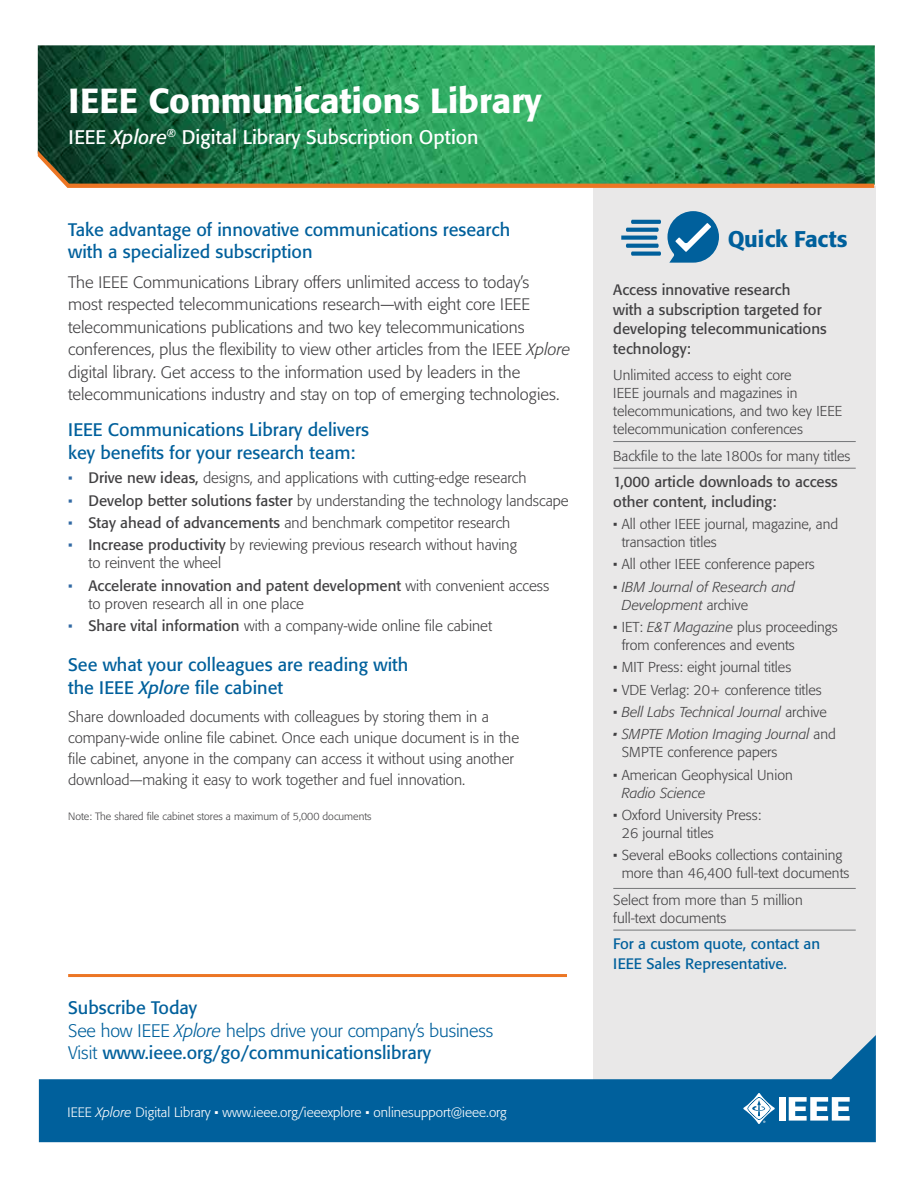
<style>
.page{position:relative;width:918px;height:1188px;background:#fff}
.page>*{position:absolute;margin:0;border:0;box-sizing:border-box;transform-origin:0 0}
.t1{font:500 34.5px "Formata";color:#fff}
.t2{font:500 22.5px "Formata";letter-spacing:-.01em;color:#00609c}
.t3{font:19.5px "Formata";color:#fff}
.t4{font:18px/22.5px "Formata";color:#00609c}
.t5{font:300 16.5px/22.5px "Formata";color:#414042}
.t6{font:300 15px/21px "Formata";color:#414042}
.t7{font:15px/19.5px "Formata";color:#414042}
.t8{font:15px/19.5px "Formata";color:#00609c}
.t9{font:300 14.25px/18px "Formata";color:#414042}
.t10{font:italic 300 14.25px/18px "Formata";color:#414042}
.t11{font:300 13.5px "Formata";color:#fff}
.t12{font:300 10.5px "Formata";color:#414042}
.s1{font-style:italic}
.s2{color:#3169a3}
.s3{font-weight:400}
.s4{font-weight:300}
.s5{font-weight:300;font-style:italic}
.s6{font-style:normal}
</style>
<div class="page">
<img style="left:38px;top:45px;width:837px;height:140px">
<div style="left:593px;top:186px;width:283px;height:849px;background:#e9e8e8"></div>
<svg style="left:39px;top:1035px;width:837px;height:107px;fill:#00609c"></svg>
<div style="left:779px;top:1097px;width:6px;height:24px;background:#fff"></div>
<svg style="left:789px;top:1097px;width:61px;height:24px"></svg>
<svg style="left:743px;top:1093px;width:32px;height:31px"></svg>
<hr style="left:68px;top:974px;width:499px;height:3px;background:#ec7624">
<svg style="left:621px;top:220px;width:40px;height:36px"></svg>
<svg style="left:667px;top:211px;width:52px;height:52px;background:#488bb5"></svg>
<svg style="left:38px;top:151px;width:836px;height:37px;background:#3c834c"></svg>
<hr style="left:613px;top:441px;width:243px;height:1px;background:#757679">
<hr style="left:613px;top:468px;width:243px;height:1px;background:#757679">
<hr style="left:613px;top:888px;width:243px;height:1px;background:#757679">
<hr style="left:613px;top:930px;width:243px;height:1px;background:#757679">
<h1 class="t1" style="left:69px;top:80px;width:474px">IEEE Communications Library</h1>
<h3 class="t3" style="left:69px;top:125px;width:412px">IEEE <span class="s1">Xplore</span><sup>®</sup> Digital Library Subscription Option</h3>
<p class="t4" style="left:68px;top:218px;width:444px">Take advantage of innovative communications research with a specialized subscription</p>
<p class="t5" style="left:68px;top:271px;width:504px">The IEEE Communications Library offers unlimited access to today’s<br>most respected telecommunications research—with eight core IEEE telecommunications publications and two key telecommunications conferences, plus the flexibility to view other articles from the IEEE <span class="s1">Xplore </span>digital library. Get access to the information used by leaders in the telecommunications industry and stay on top of emerging technologies.</p>
<p class="t4" style="left:68px;top:419px;width:302px">IEEE Communications Library delivers key benefits for your research team:</p>
<p class="t6" style="left:68px;top:468px;width:460px"><span class="s2">•</span> <span class="s3">Drive new ideas,</span> designs, and applications with cutting-edge research</p>
<p class="t6" style="left:68px;top:490px;width:502px"><span class="s2">•</span> <span class="s3">Develop better solutions faster</span> by understanding the technology landscape</p>
<p class="t6" style="left:68px;top:512px;width:444px"><span class="s2">•</span> <span class="s3">Stay ahead of advancements</span> and benchmark competitor research</p>
<p class="t6" style="left:88px;top:536px;width:430px;line-height:18px;text-indent:-20px"><span class="s2">•</span> <span class="s3">Increase productivity</span> by reviewing previous research without having to reinvent the wheel</p>
<p class="t6" style="left:88px;top:577px;width:462px;line-height:18px;text-indent:-20px"><span class="s2">•</span> <span class="s3">Accelerate innovation and patent development</span> with convenient access to proven research all in one place</p>
<p class="t6" style="left:68px;top:615px;width:426px"><span class="s2">•</span> <span class="s3">Share vital information</span> with a company-wide online file cabinet</p>
<p class="t4" style="left:68px;top:654px;width:342px">See what your colleagues are reading with the IEEE <span class="s1">Xplore</span> file cabinet</p>
<p class="t6" style="left:68px;top:706px;width:453px">Share downloaded documents with colleagues by storing them in a company-wide online file cabinet. Once each unique document is in the file cabinet, anyone in the company can access it without using another download—making it easy to work together and fuel innovation.</p>
<p class="t12" style="left:68px;top:810px;width:305px">Note: The shared file cabinet stores a maximum of 5,000 documents</p>
<p class="t4" style="left:68px;top:997px;width:427px">Subscribe Today<br><span class="s4">See how IEEE</span> <span class="s5">Xplore</span> <span class="s4">helps drive your company’s business<br>Visit</span> www.ieee.org/go/communicationslibrary</p>
<p class="t11" style="left:68px;top:1104px;width:441px">IEEE <span class="s1">Xplore</span> Digital Library • www.ieee.org/ieeexplore • onlinesupport@ieee.org</p>
<h2 class="t2" style="left:728px;top:225px;width:122px">Quick Facts</h2>
<p class="t7" style="left:613px;top:280px;width:215px">Access innovative research<br>with a subscription targeted for developing telecommunications technology:</p>
<p class="t9" style="left:613px;top:367px;width:230px">Unlimited access to eight core<br>IEEE journals and magazines in telecommunications, and two key IEEE telecommunication conferences</p>
<p class="t9" style="left:613px;top:447px;width:239px">Backfile to the late 1800s for many titles</p>
<p class="t7" style="left:613px;top:472px;width:226px">1,000 article downloads to access other content, including:</p>
<p class="t9" style="left:622px;top:515px;width:218px;text-indent:-8px">• All other IEEE journal, magazine, and transaction titles</p>
<p class="t9" style="left:613px;top:556px;width:203px">• All other IEEE conference papers</p>
<p class="t10" style="left:622px;top:578px;width:175px;text-indent:-8px"><span class="s6">•</span> IBM Journal of Research and<br>Development <span class="s6">archive</span></p>
<p class="t9" style="left:622px;top:618px;width:217px;text-indent:-8px">• IET: <span class="s1">E&amp;T Magazine</span> plus proceedings from conferences and events</p>
<p class="t9" style="left:613px;top:659px;width:180px">• MIT Press: eight journal titles</p>
<p class="t9" style="left:613px;top:681px;width:210px">• VDE Verlag: 20+ conference titles</p>
<p class="t10" style="left:613px;top:703px;width:215px"><span class="s6">•</span> Bell Labs Technical Journal <span class="s6">archive</span></p>
<p class="t10" style="left:622px;top:725px;width:216px;text-indent:-8px">• SMPTE Motion Imaging Journal <span class="s6">and<br>SMPTE conference papers</span></p>
<p class="t9" style="left:613px;top:766px;width:181px">• American Geophysical Union</p>
<p class="t10" style="left:622px;top:784px;width:85px">Radio Science</p>
<p class="t9" style="left:622px;top:806px;width:141px;text-indent:-8px">• Oxford University Press:<br>26 journal titles</p>
<p class="t9" style="left:613px;top:846px;width:238px;text-align:center">• Several eBooks collections containing more than 46,400 full-text documents</p>
<p class="t9" style="left:613px;top:891px;width:191px">Select from more than 5 million full-text documents</p>
<p class="t8" style="left:613px;top:934px;width:208px">For a custom quote, contact an<br>IEEE Sales Representative.</p>
</div>
